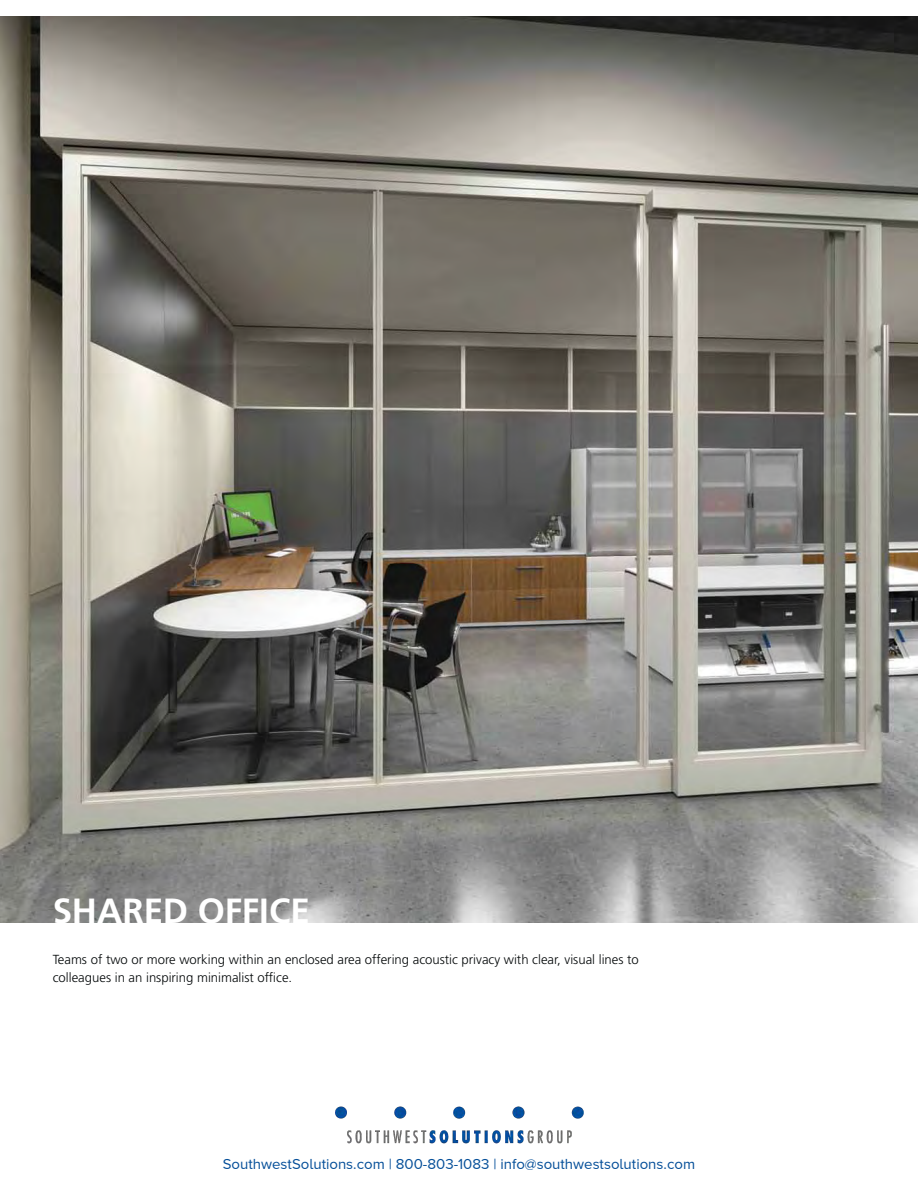
<style>
.page{position:relative;width:918px;height:1188px;background:#fff}
.page>*{position:absolute;margin:0;border:0;box-sizing:border-box;transform-origin:0 0}
.t1{font:700 34.95px "Frutiger LT Std";letter-spacing:-.005em;color:#fff}
.t2{font:15px "Proxima Nova A";color:#054f99}
.t3{font:300 13.05px/17.5px "Frutiger LT Std";color:#040809}
</style>
<div class="page">
<img style="left:0;top:17px;width:918px;height:905px">
<img style="left:335px;top:1106px;width:249px;height:38px">
<h1 class="t1" style="left:53px;top:891px;width:259px">SHARED OFFICE</h1>
<p class="t3" style="left:53px;top:952px;width:588px">Teams of two or more working within an enclosed area offering acoustic privacy with clear, visual lines to colleagues in an inspiring minimalist office.</p>
<p class="t2" style="left:223px;top:1156px;width:474px">SouthwestSolutions.com | 800-803-1083 | info@southwestsolutions.com</p>
</div>
